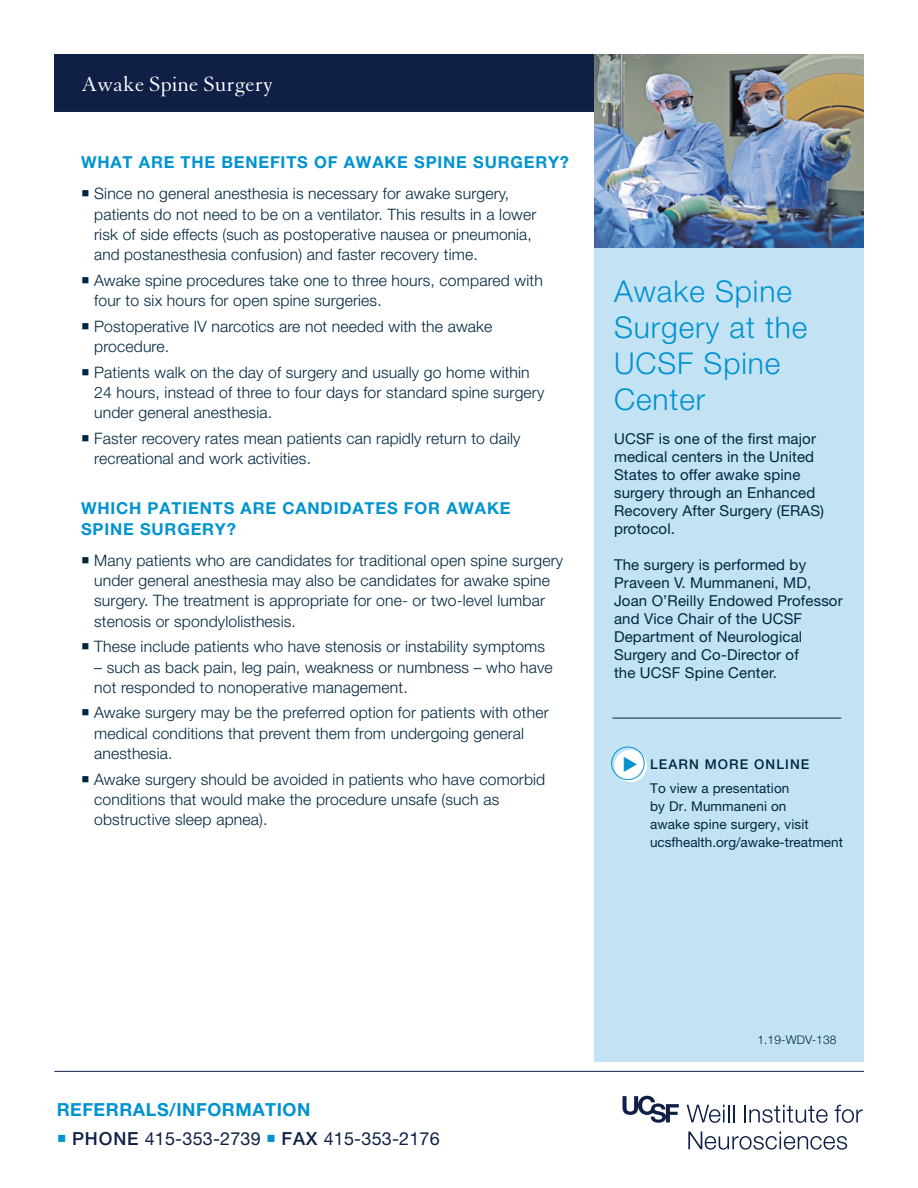
<style>
.page{position:relative;width:918px;height:1188px;background:#fff}
.page>*{position:absolute;margin:0;border:0;box-sizing:border-box;transform-origin:0 0}
.Bullets{font:300 30px/36px "Helvetica Neue LT Std";letter-spacing:.03em;color:#0093d0}
.Main_header_-_K_O{font:22.5px "Granjon LT Std";color:#fff}
.Physician_Names{font:18px "Helvetica Neue LT Std";letter-spacing:.01em;color:#101f46}
.Physician_Names-2{font:700 18px "Helvetica Neue LT Std";letter-spacing:.03em;color:#0093d0}
.Subhead_1_-_Bold_11{font:700 16.5px/21px "Helvetica Neue LT Std";letter-spacing:.05em;color:#0093d0}
.Bullets-2{font:300 15.75px/20.2px "Helvetica Neue LT Std";letter-spacing:.01em;color:#00263f}
.Bullets-3{font:15px/18px "Helvetica Neue LT Std";letter-spacing:.01em;color:#00263f}
.t1{font:13.5px/18px "Helvetica Neue LT Std";letter-spacing:.01em;color:#00263f}
.t2{font:500 13.5px "Helvetica Neue LT Std";letter-spacing:.08em;color:#00263f}
.Bullets-4{font:300 12px "Helvetica Neue LT Std";letter-spacing:.01em;color:#00263f}
.s1{color:#0093d0}
.s2{font-weight:500}
</style>
<div class="page">
<div style="left:54px;top:54px;width:809px;height:58px;background:#101f46"></div>
<div style="left:594px;top:235px;width:270px;height:827px;background:#c3e2f3"></div>
<hr style="left:54px;top:1071px;width:810px;height:1px;background:#101f46">
<svg style="left:687px;top:1105px;width:47px;height:18px"></svg>
<svg style="left:744px;top:1105px;width:84px;height:18px"></svg>
<svg style="left:835px;top:1105px;width:28px;height:18px"></svg>
<svg style="left:688px;top:1132px;width:159px;height:18px"></svg>
<svg style="left:623px;top:1096px;width:56px;height:27px"></svg>
<div style="left:615px;top:750px;width:32px;height:32px;background:#fff;border-radius:50%"></div>
<div style="left:611px;top:747px;width:34px;height:33px;border:1px solid #0093d0;border-radius:50%"></div>
<img style="left:594px;top:54px;width:270px;height:193px">
<hr style="left:612px;top:718px;width:229px;height:1px;background:#101f46">
<p class="Main_header_-_K_O" style="left:81px;top:72px;width:194px">Awake Spine Surgery</p>
<p class="Subhead_1_-_Bold_11" style="left:81px;top:152px;width:490px">WHAT ARE THE BENEFITS OF AWAKE SPINE SURGERY?</p>
<p class="Bullets-2" style="left:94px;top:183px;width:444px;text-indent:-13px">○ Since no general anesthesia is necessary for awake surgery, patients do not need to be on a ventilator. This results in a lower risk of side effects (such as postoperative nausea or pneumonia, and postanesthesia confusion) and faster recovery time.</p>
<p class="Bullets-2" style="left:94px;top:270px;width:450px;text-indent:-13px">○ Awake spine procedures take one to three hours, compared with four to six hours for open spine surgeries.</p>
<p class="Bullets-2" style="left:94px;top:316px;width:400px;text-indent:-13px">○ Postoperative IV narcotics are not needed with the awake procedure.</p>
<p class="Bullets-2" style="left:94px;top:362px;width:452px;text-indent:-13px">○ Patients walk on the day of surgery and usually go home within<br>24 hours, instead of three to four days for standard spine surgery under general anesthesia.</p>
<p class="Bullets-2" style="left:94px;top:428px;width:428px;text-indent:-13px">○ Faster recovery rates mean patients can rapidly return to daily recreational and work activities.</p>
<p class="Subhead_1_-_Bold_11" style="left:81px;top:497px;width:431px">WHICH PATIENTS ARE CANDIDATES FOR AWAKE<br>SPINE SURGERY?</p>
<p class="Bullets-2" style="left:94px;top:550px;width:471px;text-indent:-13px">○ Many patients who are candidates for traditional open spine surgery under general anesthesia may also be candidates for awake spine surgery. The treatment is appropriate for one- or two-level lumbar stenosis or spondylolisthesis.</p>
<p class="Bullets-2" style="left:81px;top:636px;width:466px">○ These include patients who have stenosis or instability symptoms</p>
<p class="Bullets-2" style="left:94px;top:656px;width:460px">– such as back pain, leg pain, weakness or numbness – who have not responded to nonoperative management.</p>
<p class="Bullets-2" style="left:94px;top:702px;width:456px;text-indent:-13px">○ Awake surgery may be the preferred option for patients with other medical conditions that prevent them from undergoing general</p>
<p class="Bullets-2" style="left:94px;top:743px;width:80px">anesthesia.</p>
<p class="Bullets-2" style="left:94px;top:769px;width:453px;text-indent:-13px">○ Awake surgery should be avoided in patients who have comorbid conditions that would make the procedure unsafe (such as</p>
<p class="Bullets-2" style="left:94px;top:809px;width:175px">obstructive sleep apnea).</p>
<p class="Bullets" style="left:614px;top:272px;width:195px">Awake Spine<br>Surgery at the<br>UCSF Spine<br>Center</p>
<p class="Bullets-3" style="left:614px;top:429px;width:212px">UCSF is one of the first major medical centers in the United<br>States to offer awake spine surgery through an Enhanced<br>Recovery After Surgery (ERAS) protocol.</p>
<p class="Bullets-3" style="left:614px;top:555px;width:230px">The surgery is performed by<br>Praveen V. Mummaneni, MD,<br>Joan O’Reilly Endowed Professor and Vice Chair of the UCSF</p>
<p class="Bullets-3" style="left:614px;top:627px;width:190px">Department of Neurological</p>
<p class="Bullets-3" style="left:614px;top:645px;width:186px">Surgery and Co-Director of</p>
<p class="Bullets-3" style="left:614px;top:663px;width:164px">the UCSF Spine Center.</p>
<p class="t2" style="left:650px;top:756px;width:161px">LEARN MORE ONLINE</p>
<p class="t1" style="left:650px;top:779px;width:194px">To view a presentation<br>by Dr. Mummaneni on<br>awake spine surgery, visit ucsfhealth.org/awake-treatment</p>
<p class="Physician_Names-2" style="left:57px;top:1099px;width:255px">REFERRALS/INFORMATION</p>
<p class="Physician_Names" style="left:57px;top:1127px;width:385px"><span class="s1">○</span> <span class="s2">PHONE</span> 415-353-2739 <span class="s1">○</span> <span class="s2">FAX</span> 415-353-2176</p>
<p class="Bullets-4" style="left:757px;top:1033px;width:81px">1.19-WDV-138</p>
</div>
